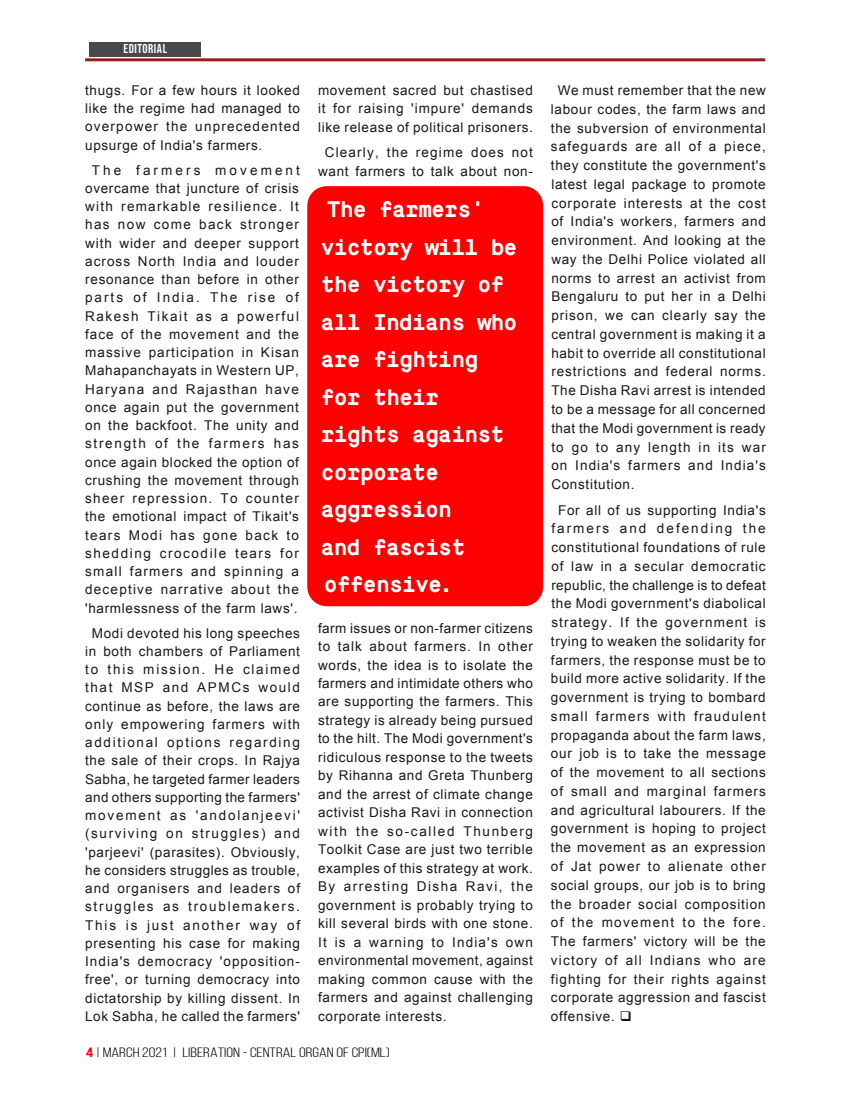
<style>
.page{position:relative;width:851px;height:1106px;background:#fff}
.page>*{position:absolute;margin:0;border:0;box-sizing:border-box;transform-origin:0 0}
.t1{font:700 22.5px/37.5px "Maison Mono";letter-spacing:-.04em;color:#fff}
.t2{font:13.5px/18.3px "Arial";letter-spacing:.06em;color:#1a171b;text-align:justify}
.t3{font:13.5px "Bebas Neue";color:#000;scale:1.3 1}
.t4{font:12.9px "Bebas Neue";letter-spacing:.04em;color:#fff}
.s1{font-weight:700;color:#fb0007}
</style>
<div class="page">
<hr style="left:85px;top:58px;width:680px;height:3px;background:#981b1e">
<div style="left:89px;top:43px;width:112px;height:14px;background:#494949"></div>
<div style="left:306px;top:185px;width:238px;height:422px;background:#f00;border-radius:20px"></div>
<div style="left:306px;top:185px;width:238px;height:422px;border:2px solid #fff;border-radius:20px"></div>
<p class="t4" style="left:123px;top:42px;width:45px">EDITORIAL</p>
<p class="t2" style="left:85px;top:81px;width:216px">thugs. For a few hours it looked like the regime had managed to overpower the unprecedented upsurge of India's farmers.</p>
<p class="t2" style="left:85px;top:161px;width:216px;text-align:center">The farmers movement overcame that juncture of crisis with remarkable resilience. It has now come back stronger with wider and deeper support across North India and louder resonance than before in other parts of India. The rise of<br>Rakesh Tikait as a powerful face of the movement and the massive participation in Kisan<br>Mahapanchayats in Western UP,<br>Haryana and Rajasthan have once again put the government on the backfoot. The unity and strength of the farmers has once again blocked the option of crushing the movement through sheer repression. To counter the emotional impact of Tikait's tears Modi has gone back to shedding crocodile tears for small farmers and spinning a deceptive narrative about the 'harmlessness of the farm laws'.</p>
<p class="t2" style="left:85px;top:624px;width:216px;text-align:center">Modi devoted his long speeches in both chambers of Parliament to this mission. He claimed that MSP and APMCs would continue as before, the laws are only empowering farmers with additional options regarding the sale of their crops. In Rajya<br>Sabha, he targeted farmer leaders and others supporting the farmers' movement as 'andolanjeevi' (surviving on struggles) and 'parjeevi' (parasites). Obviously, he considers struggles as trouble, and organisers and leaders of struggles as troublemakers.<br>This is just another way of presenting his case for making<br>India's democracy 'opposition&shy;free', or turning democracy into dictatorship by killing dissent. In<br>Lok Sabha, he called the farmers'</p>
<p class="t2" style="left:318px;top:81px;width:216px">movement sacred but chastised it for raising 'impure' demands like release of political prisoners.</p>
<p class="t2" style="left:318px;top:143px;width:216px;text-align:center">Clearly, the regime does not want farmers to talk about non-</p>
<h1 class="t1" style="left:321px;top:191px;width:198px">The farmers' victory will be the victory of all Indians who are fighting for their rights against corporate aggression<br>and fascist offensive.</h1>
<p class="t2" style="left:318px;top:618px;width:216px">farm issues or non-farmer citizens to talk about farmers. In other words, the idea is to isolate the farmers and intimidate others who are supporting the farmers. This strategy is already being pursued to the hilt. The Modi government's ridiculous response to the tweets by Rihanna and Greta Thunberg and the arrest of climate change activist Disha Ravi in connection with the so-called Thunberg Toolkit Case are just two terrible examples of this strategy at work.<br>By arresting Disha Ravi, the government is probably trying to kill several birds with one stone.<br>It is a warning to India's own environmental movement, against making common cause with the farmers and against challenging corporate interests.</p>
<p class="t3" style="left:86px;top:1044px;width:235px"><span class="s1">4</span> | MARCH 2021 | LIBERATION - CENTRAL ORGAN OF CPI(ML)</p>
<p class="t2" style="left:551px;top:81px;width:216px;line-height:18.8px;text-indent:7px">We must remember that the new labour codes, the farm laws and the subversion of environmental safeguards are all of a piece, they constitute the government's latest legal package to promote corporate interests at the cost of India's workers, farmers and environment. And looking at the way the Delhi Police violated all norms to arrest an activist from Bengaluru to put her in a Delhi prison, we can clearly say the central government is making it a habit to override all constitutional restrictions and federal norms.<br>The Disha Ravi arrest is intended to be a message for all concerned that the Modi government is ready to go to any length in its war on India's farmers and India's Constitution.</p>
<p class="t2" style="left:551px;top:500px;width:216px;line-height:18.8px;text-indent:7px">For all of us supporting India's farmers and defending the constitutional foundations of rule of law in a secular democratic republic, the challenge is to defeat the Modi government's diabolical strategy. If the government is trying to weaken the solidarity for farmers, the response must be to build more active solidarity. If the government is trying to bombard small farmers with fraudulent propaganda about the farm laws, our job is to take the message of the movement to all sections of small and marginal farmers and agricultural labourers. If the government is hoping to project the movement as an expression of Jat power to alienate other social groups, our job is to bring the broader social composition of the movement to the fore.<br>The farmers' victory will be the victory of all Indians who are fighting for their rights against corporate aggression and fascist offensive. ❑</p>
</div>
